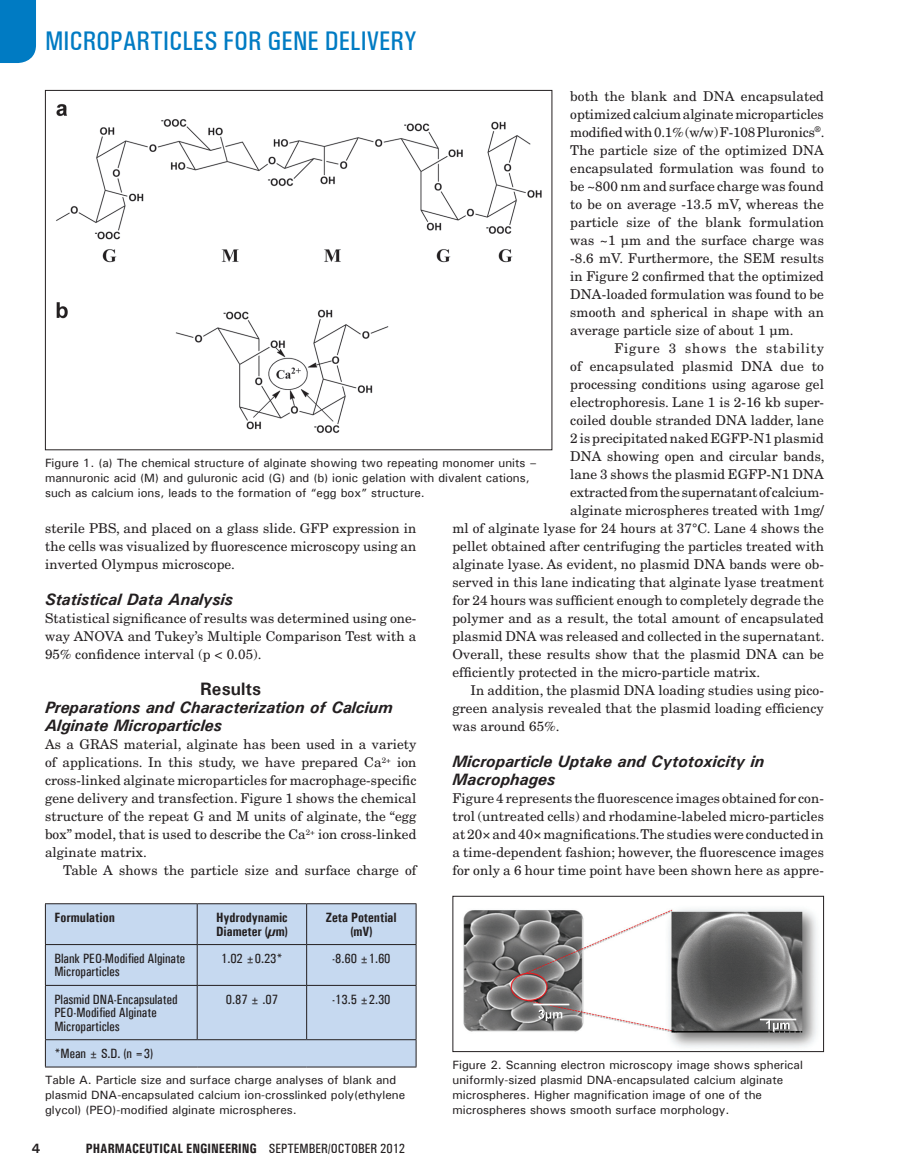
<style>
.page{position:relative;width:905px;height:1175px;background:#fff}
.page>*{position:absolute;margin:0;border:0;box-sizing:border-box;transform-origin:0 0}
.t1{font:500 condensed 27px "Univers";color:#007bc3}
.t2{font:700 18px "Univers";letter-spacing:.005em;color:#231f20}
.t3{font:italic 700 16.5px/18px "Univers";letter-spacing:.005em;color:#231f20}
.t4{font:13.5px/18px "New Century Schlbk";letter-spacing:.005em;color:#231f20;text-align:justify}
.t5{font:500 condensed 13.5px/13.5px "Univers";color:#231f20}
.t6{font:700 condensed 13.5px/13.5px "Univers";color:#231f20}
.t7{font:13.5px "New Century Schlbk";letter-spacing:.055em;color:#231f20}
.t8{font:700 13.5px "Univers";color:#231f20}
.t9{font:500 12px/15px "Univers";color:#231f20}
.s1{font-weight:500}
</style>
<div class="page">
<div style="left:0;top:0;width:36px;height:63px;background:#007bc3"></div>
<img style="left:463px;top:909px;width:354px;height:139px">
<div style="left:452px;top:896px;width:372px;height:156px;border:1px solid #231f20"></div>
<div style="left:46px;top:904px;width:370px;height:162px;background:#c6d9f0"></div>
<hr style="left:45px;top:903px;width:152px;height:1px;background:#231f20">
<hr style="left:45px;top:904px;width:1px;height:40px;background:#231f20">
<hr style="left:197px;top:903px;width:109px;height:1px;background:#231f20">
<hr style="left:197px;top:904px;width:1px;height:40px;background:#231f20">
<hr style="left:306px;top:903px;width:110px;height:1px;background:#231f20">
<hr style="left:306px;top:904px;width:1px;height:40px;background:#231f20">
<hr style="left:416px;top:904px;width:1px;height:40px;background:#231f20">
<hr style="left:45px;top:944px;width:152px;height:1px;background:#231f20">
<hr style="left:45px;top:945px;width:1px;height:40px;background:#231f20">
<hr style="left:197px;top:944px;width:109px;height:1px;background:#231f20">
<hr style="left:197px;top:945px;width:1px;height:40px;background:#231f20">
<hr style="left:306px;top:944px;width:110px;height:1px;background:#231f20">
<hr style="left:306px;top:945px;width:1px;height:40px;background:#231f20">
<hr style="left:416px;top:945px;width:1px;height:40px;background:#231f20">
<hr style="left:45px;top:985px;width:152px;height:1px;background:#231f20">
<hr style="left:45px;top:985px;width:1px;height:54px;background:#231f20">
<hr style="left:197px;top:985px;width:109px;height:1px;background:#231f20">
<hr style="left:197px;top:985px;width:1px;height:54px;background:#231f20">
<hr style="left:306px;top:985px;width:110px;height:1px;background:#231f20">
<hr style="left:306px;top:985px;width:1px;height:54px;background:#231f20">
<hr style="left:416px;top:985px;width:1px;height:54px;background:#231f20">
<hr style="left:45px;top:1039px;width:152px;height:1px;background:#231f20">
<svg style="left:45px;top:1040px;width:1px;height:26px"></svg>
<hr style="left:197px;top:1039px;width:109px;height:1px;background:#231f20">
<hr style="left:306px;top:1039px;width:110px;height:1px;background:#231f20">
<svg style="left:416px;top:1040px;width:1px;height:26px"></svg>
<hr style="left:45px;top:1066px;width:152px;height:1px;background:#231f20">
<hr style="left:197px;top:1066px;width:109px;height:1px;background:#231f20">
<hr style="left:306px;top:1066px;width:110px;height:1px;background:#231f20">
<img style="left:56px;top:104px;width:486px;height:329px">
<h1 class="t1" style="left:45px;top:25px;width:373px">Microparticles for Gene Delivery</h1>
<p class="t4" style="left:570px;top:87px;width:255px">both the blank and DNA encapsulated</p>
<p class="t4" style="left:570px;top:105px;width:255px">optimized calcium alginate microparticles</p>
<p class="t4" style="left:570px;top:123px;width:256px">modified with 0.1% (w/w) F-108 Pluronics<sup>®</sup>.</p>
<p class="t4" style="left:570px;top:141px;width:255px">The particle size of the optimized DNA</p>
<p class="t4" style="left:570px;top:159px;width:255px">encapsulated formulation was found to</p>
<p class="t4" style="left:570px;top:177px;width:255px">be ~800 nm and surface charge was found</p>
<p class="t4" style="left:570px;top:195px;width:255px">to be on average -13.5 mV, whereas the</p>
<p class="t4" style="left:570px;top:213px;width:255px">particle size of the blank formulation</p>
<p class="t4" style="left:570px;top:231px;width:255px">was ~1 μm and the surface charge was</p>
<p class="t4" style="left:570px;top:249px;width:255px">-8.6 mV. Furthermore, the SEM results</p>
<p class="t4" style="left:570px;top:267px;width:255px">in Figure 2 confirmed that the optimized</p>
<p class="t4" style="left:570px;top:285px;width:255px">DNA-loaded formulation was found to be</p>
<p class="t4" style="left:570px;top:303px;width:255px">smooth and spherical in shape with an</p>
<p class="t4" style="left:570px;top:321px;width:225px">average particle size of about 1 μm.</p>
<p class="t7" style="left:614px;top:340px;width:211px">Figure 3 shows the stability</p>
<p class="t4" style="left:570px;top:357px;width:255px">of encapsulated plasmid DNA due to</p>
<p class="t4" style="left:570px;top:375px;width:255px">processing conditions using agarose gel</p>
<p class="t4" style="left:570px;top:393px;width:255px">electrophoresis. Lane 1 is 2-16 kb super-</p>
<p class="t4" style="left:570px;top:411px;width:255px">coiled double stranded DNA ladder, lane</p>
<p class="t4" style="left:570px;top:429px;width:255px">2 is precipitated naked EGFP-N1 plasmid</p>
<p class="t4" style="left:570px;top:447px;width:256px">DNA showing open and circular bands,</p>
<p class="t4" style="left:570px;top:465px;width:255px">lane 3 shows the plasmid EGFP-N1 DNA</p>
<p class="t4" style="left:570px;top:483px;width:255px">extracted from the supernatant of calcium-</p>
<p class="t4" style="left:570px;top:501px;width:255px">alginate microspheres treated with 1mg/</p>
<p class="t4" style="left:452px;top:519px;width:373px">ml of alginate lyase for 24 hours at 37°C. Lane 4 shows the</p>
<p class="t4" style="left:452px;top:537px;width:373px">pellet obtained after centrifuging the particles treated with</p>
<p class="t4" style="left:452px;top:555px;width:373px">alginate lyase. As evident, no plasmid DNA bands were ob-</p>
<p class="t4" style="left:452px;top:573px;width:373px">served in this lane indicating that alginate lyase treatment</p>
<p class="t4" style="left:452px;top:591px;width:373px">for 24 hours was sufficient enough to completely degrade the</p>
<p class="t4" style="left:452px;top:609px;width:373px">polymer and as a result, the total amount of encapsulated</p>
<p class="t4" style="left:452px;top:627px;width:373px">plasmid DNA was released and collected in the supernatant.</p>
<p class="t4" style="left:452px;top:645px;width:373px">Overall, these results show that the plasmid DNA can be</p>
<p class="t4" style="left:452px;top:663px;width:309px">efficiently protected in the micro-particle matrix.</p>
<p class="t4" style="left:470px;top:681px;width:355px">In addition, the plasmid DNA loading studies using pico-</p>
<p class="t4" style="left:452px;top:699px;width:373px">green analysis revealed that the plasmid loading efficiency</p>
<p class="t4" style="left:452px;top:717px;width:108px">was around 65%.</p>
<p class="t3" style="left:452px;top:752px;width:313px">Microparticle Uptake and Cytotoxicity in<br>Macrophages</p>
<p class="t4" style="left:452px;top:789px;width:373px">Figure 4 represents the fluorescence images obtained for con&shy;trol (untreated cells) and rhodamine-labeled micro-particles at 20× and 40× magnifications. The studies were conducted in a time-dependent fashion; however, the fluorescence images for only a 6 hour time point have been shown here as appre-</p>
<p class="t9" style="left:45px;top:455px;width:493px">Figure 1. (a) The chemical structure of alginate showing two repeating monomer units – mannuronic acid (M) and guluronic acid (G) and (b) ionic gelation with divalent cations, such as calcium ions, leads to the formation of “egg box” structure.</p>
<p class="t4" style="left:45px;top:519px;width:373px">sterile PBS, and placed on a glass slide. GFP expression in the cells was visualized by fluorescence microscopy using an inverted Olympus microscope.</p>
<p class="t3" style="left:45px;top:590px;width:189px">Statistical Data Analysis</p>
<p class="t4" style="left:45px;top:609px;width:373px">Statistical significance of results was determined using one&shy;way ANOVA and Tukey’s Multiple Comparison Test with a 95% confidence interval (p &lt; 0.05).</p>
<p class="t2" style="left:200px;top:677px;width:62px">Results</p>
<p class="t3" style="left:45px;top:698px;width:349px">Preparations and Characterization of Calcium<br>Alginate Microparticles</p>
<p class="t4" style="left:45px;top:735px;width:373px">As a GRAS material, alginate has been used in a variety</p>
<p class="t4" style="left:45px;top:753px;width:373px">of applications. In this study, we have prepared Ca<sup>2+</sup> ion</p>
<p class="t4" style="left:45px;top:771px;width:373px">cross-linked alginate microparticles for macrophage-specific</p>
<p class="t4" style="left:45px;top:789px;width:373px">gene delivery and transfection. Figure 1 shows the chemical</p>
<p class="t4" style="left:45px;top:807px;width:373px">structure of the repeat G and M units of alginate, the “egg</p>
<p class="t4" style="left:45px;top:825px;width:373px">box” model, that is used to describe the Ca<sup>2+</sup> ion cross-linked</p>
<p class="t4" style="left:45px;top:843px;width:103px">alginate matrix.</p>
<p class="t4" style="left:63px;top:861px;width:355px">Table A shows the particle size and surface charge of</p>
<p class="t6" style="left:54px;top:910px;width:62px">Formulation</p>
<p class="t6" style="left:216px;top:910px;width:73px">Hydrodynamic<br>Diameter (µm)</p>
<p class="t6" style="left:326px;top:910px;width:72px;text-align:center">Zeta Potential (mV)</p>
<p class="t5" style="left:54px;top:951px;width:132px">Blank PEO-Modified Alginate<br>Microparticles</p>
<p class="t5" style="left:221px;top:951px;width:63px">1.02 ±0.23*</p>
<p class="t5" style="left:332px;top:951px;width:60px">-8.60 ±1.60</p>
<p class="t5" style="left:54px;top:992px;width:125px">Plasmid DNA-Encapsulated<br>PEO-Modified Alginate<br>Microparticles</p>
<p class="t5" style="left:226px;top:992px;width:54px">0.87 ± .07</p>
<p class="t5" style="left:332px;top:992px;width:60px">-13.5 ±2.30</p>
<p class="t5" style="left:54px;top:1046px;width:100px">*Mean ± S.D. (n =3)</p>
<p class="t9" style="left:45px;top:1072px;width:361px">Table A. Particle size and surface charge analyses of blank and plasmid DNA-encapsulated calcium ion-crosslinked poly(ethylene glycol) (PEO)-modified alginate microspheres.</p>
<p class="t8" style="left:32px;top:1139px;width:10px">4</p>
<p class="t6" style="left:86px;top:1141px;width:321px">PHARMACEUTICAL ENGINEERING <span class="s1">September/October 2012</span></p>
<p class="t9" style="left:452px;top:1057px;width:352px">Figure 2. Scanning electron microscopy image shows spherical uniformly-sized plasmid DNA-encapsulated calcium alginate microspheres. Higher magnification image of one of the microspheres shows smooth surface morphology.</p>
</div>
